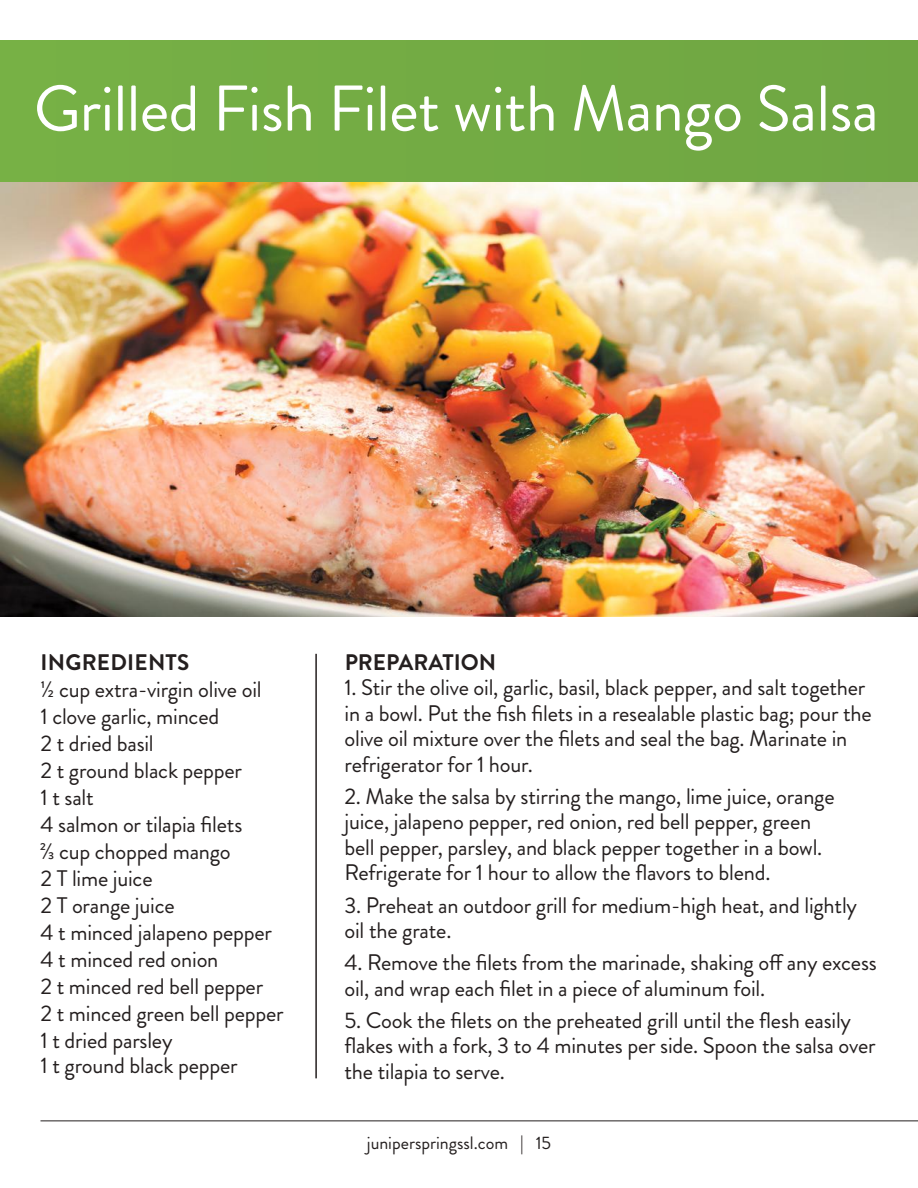
<style>
.page{position:relative;width:918px;height:1188px;background:#fff}
.page>*{position:absolute;margin:0;border:0;box-sizing:border-box;transform-origin:0 0}
.t1{font:64.5px "Brandon Grotesque";letter-spacing:-.01em;color:#fff}
.t2{font:22.5px/26.8px "Brandon Grotesque";letter-spacing:-.01em;color:#241f1f}
.t3{font:700 22.5px "Brandon Grotesque";letter-spacing:.005em;color:#241f1f}
.t4{font:18px "Brandon Grotesque";color:#241f1f}
</style>
<div class="page">
<img style="left:0;top:182px;width:918px;height:434px">
<div style="left:0;top:40px;width:918px;height:142px;background:#73ab44"></div>
<hr style="left:40px;top:1120px;width:878px;height:1px;background:#241f1f">
<hr style="left:315px;top:654px;width:2px;height:424px;background:#241f1f">
<h1 class="t1" style="left:34px;top:64px;width:847px">Grilled Fish Filet with Mango Salsa</h1>
<p class="t3" style="left:41px;top:646px;width:150px">INGREDIENTS</p>
<p class="t2" style="left:40px;top:676px;width:245px">½ cup extra-virgin olive oil<br>1 clove garlic, minced<br>2 t dried basil<br>2 t ground black pepper<br>1 t salt<br>4 salmon or tilapia filets<br>⅔ cup chopped mango<br>2 T lime juice<br>2 T orange juice<br>4 t minced jalapeno pepper<br>4 t minced red onion<br>2 t minced red bell pepper<br>2 t minced green bell pepper<br>1 t dried parsley<br>1 t ground black pepper</p>
<p class="t3" style="left:345px;top:646px;width:153px">PREPARATION</p>
<p class="t2" style="left:345px;top:675px;width:529px;line-height:25.5px">1. Stir the olive oil, garlic, basil, black pepper, and salt together in a bowl. Put the fish filets in a resealable plastic bag; pour the olive oil mixture over the filets and seal the bag. Marinate in refrigerator for 1 hour.</p>
<p class="t2" style="left:345px;top:784px;width:492px;line-height:25.5px">2. Make the salsa by stirring the mango, lime juice, orange juice, jalapeno pepper, red onion, red bell pepper, green bell pepper, parsley, and black pepper together in a bowl.<br>Refrigerate for 1 hour to allow the flavors to blend.</p>
<p class="t2" style="left:345px;top:892px;width:514px;line-height:25.5px">3. Preheat an outdoor grill for medium-high heat, and lightly oil the grate.</p>
<p class="t2" style="left:345px;top:950px;width:534px;line-height:25.5px">4. Remove the filets from the marinade, shaking off any excess oil, and wrap each filet in a piece of aluminum foil.</p>
<p class="t2" style="left:345px;top:1008px;width:533px;line-height:25.5px">5. Cook the filets on the preheated grill until the flesh easily flakes with a fork, 3 to 4 minutes per side. Spoon the salsa over the tilapia to serve.</p>
<p class="t4" style="left:367px;top:1130px;width:186px">juniperspringssl.com | 15</p>
</div>
